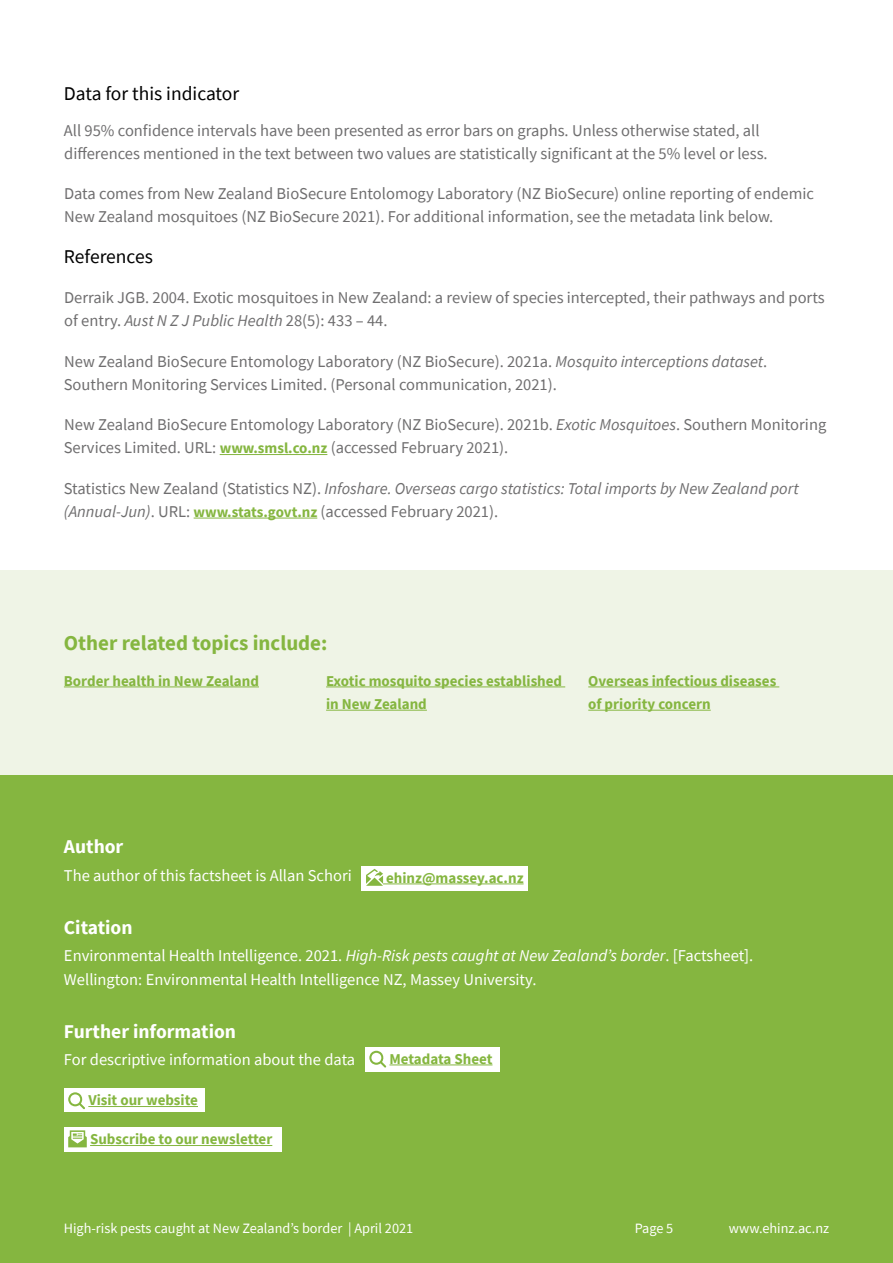
<style>
.page{position:relative;width:893px;height:1263px;background:#fff}
.page>*{position:absolute;margin:0;border:0;box-sizing:border-box;transform-origin:0 0}
.t1{font:700 21px "Source Sans Pro";color:#85b640}
.t2{font:700 19.5px "Source Sans Pro";color:#fff}
.t3{font:19.5px "Source Sans Pro";color:#000}
.t4{font:16.5px/23.2px "Source Sans Pro";color:#6f6e6f}
.t5{font:16.5px/23.2px "Source Sans Pro";color:#fff}
.t6{font:italic 16.5px/23.2px "Source Sans Pro";color:#6f6e6f}
.t7{font:700 15px/23.2px "Source Sans Pro";color:#85b640}
.t8{font:14.25px "Source Sans Pro";color:#fff}
.s1{font-style:italic}
.s2{font-weight:700;font-size:15px;color:#85b640}
.s3{font-style:normal}
.s4{font-weight:700;font-style:normal;font-size:15px;color:#85b640}
</style>
<div class="page">
<div style="left:0;top:775px;width:893px;height:488px;background:#85b640"></div>
<div style="left:362px;top:866px;width:166px;height:24px;background:#fff"></div>
<hr style="left:383px;top:883px;width:141px;height:1px;background:#85b640">
<svg style="left:366px;top:869px;width:17px;height:17px"></svg>
<div style="left:365px;top:1047px;width:135px;height:25px;background:#fff"></div>
<hr style="left:389px;top:1064px;width:103px;height:1px;background:#85b640">
<svg style="left:369px;top:1051px;width:17px;height:16px"></svg>
<div style="left:64px;top:1088px;width:141px;height:24px;background:#fff"></div>
<hr style="left:88px;top:1106px;width:110px;height:1px;background:#85b640">
<svg style="left:68px;top:1092px;width:17px;height:17px"></svg>
<div style="left:64px;top:1127px;width:217px;height:25px;background:#fff"></div>
<hr style="left:90px;top:1145px;width:182px;height:1px;background:#85b640">
<svg style="left:68px;top:1130px;width:19px;height:17px"></svg>
<div style="left:0;top:570px;width:893px;height:205px;background:#eff4e6"></div>
<hr style="left:64px;top:686px;width:195px;height:1px;background:#85b640">
<hr style="left:326px;top:686px;width:239px;height:1px;background:#85b640">
<hr style="left:326px;top:710px;width:101px;height:1px;background:#85b640">
<hr style="left:588px;top:686px;width:191px;height:1px;background:#85b640">
<hr style="left:588px;top:710px;width:123px;height:1px;background:#85b640">
<hr style="left:220px;top:454px;width:107px;height:1px;background:#85b640">
<hr style="left:194px;top:518px;width:123px;height:1px;background:#85b640">
<p class="t3" style="left:64px;top:81px;width:177px">Data for this indicator</p>
<p class="t4" style="left:64px;top:118px;width:705px">All 95% confidence intervals have been presented as error bars on graphs. Unless otherwise stated, all differences mentioned in the text between two values are statistically significant at the 5% level or less.</p>
<p class="t4" style="left:64px;top:182px;width:751px">Data comes from New Zealand BioSecure Entolomogy Laboratory (NZ BioSecure) online reporting of endemic<br>New Zealand mosquitoes (NZ BioSecure 2021). For additional information, see the metadata link below.</p>
<p class="t3" style="left:64px;top:244px;width:90px">References</p>
<p class="t4" style="left:64px;top:286px;width:762px">Derraik JGB. 2004. Exotic mosquitoes in New Zealand: a review of species intercepted, their pathways and ports of entry. <span class="s1">Aust N Z J Public Health</span> 28(5): 433 – 44.</p>
<p class="t4" style="left:64px;top:349px;width:705px">New Zealand BioSecure Entomology Laboratory (NZ BioSecure). 2021a. <span class="s1">Mosquito interceptions dataset</span>.<br>Southern Monitoring Services Limited. (Personal communication, 2021).</p>
<p class="t4" style="left:64px;top:413px;width:764px">New Zealand BioSecure Entomology Laboratory (NZ BioSecure). 2021b. <span class="s1">Exotic Mosquitoes</span>. Southern Monitoring<br>Services Limited. URL: <span class="s2">www.smsl.co.nz</span> (accessed February 2021).</p>
<p class="t6" style="left:64px;top:476px;width:736px"><span class="s3">Statistics New Zealand (Statistics NZ).</span> Infoshare. Overseas cargo statistics: Total imports by New Zealand port (Annual-Jun)<span class="s3">. URL:</span> <span class="s4">www.stats.govt.nz</span> <span class="s3">(accessed February 2021).</span></p>
<p class="t1" style="left:64px;top:629px;width:265px">Other related topics include:</p>
<p class="t7" style="left:64px;top:669px;width:197px">Border health in New Zealand</p>
<p class="t7" style="left:326px;top:669px;width:238px">Exotic mosquito species established in New Zealand</p>
<p class="t7" style="left:588px;top:669px;width:190px">Overseas infectious diseases of priority concern</p>
<p class="t1" style="left:64px;top:635px;width:265px">Other related topics include:</p>
<p class="t7" style="left:64px;top:674px;width:172px">Number of motor vehicles</p>
<p class="t7" style="left:457px;top:674px;width:340px">Unmet need for GP services due to lack of transport</p>
<p class="t2" style="left:64px;top:833px;width:61px">Author</p>
<p class="t5" style="left:64px;top:863px;width:289px">The author of this factsheet is Allan Schori</p>
<p class="t7" style="left:386px;top:866px;width:139px">ehinz@massey.ac.nz</p>
<p class="t2" style="left:64px;top:914px;width:70px">Citation</p>
<p class="t5" style="left:64px;top:944px;width:691px">Environmental Health Intelligence. 2021. <span class="s1">High-Risk pests caught at New Zealand’s border</span>. [Factsheet].<br>Wellington: Environmental Health Intelligence NZ, Massey University.</p>
<p class="t2" style="left:64px;top:1018px;width:174px">Further information</p>
<p class="t5" style="left:64px;top:1048px;width:293px">For descriptive information about the data</p>
<p class="t7" style="left:389px;top:1047px;width:105px">Metadata Sheet</p>
<p class="t7" style="left:88px;top:1088px;width:111px">Visit our website</p>
<p class="t7" style="left:90px;top:1127px;width:184px">Subscribe to our newsletter</p>
<p class="t8" style="left:64px;top:1219px;width:351px">High-risk pests caught at New Zealand’s border | April 2021</p>
<p class="t8" style="left:635px;top:1219px;width:40px">Page 5</p>
<p class="t8" style="left:729px;top:1219px;width:102px">www.ehinz.ac.nz</p>
</div>
